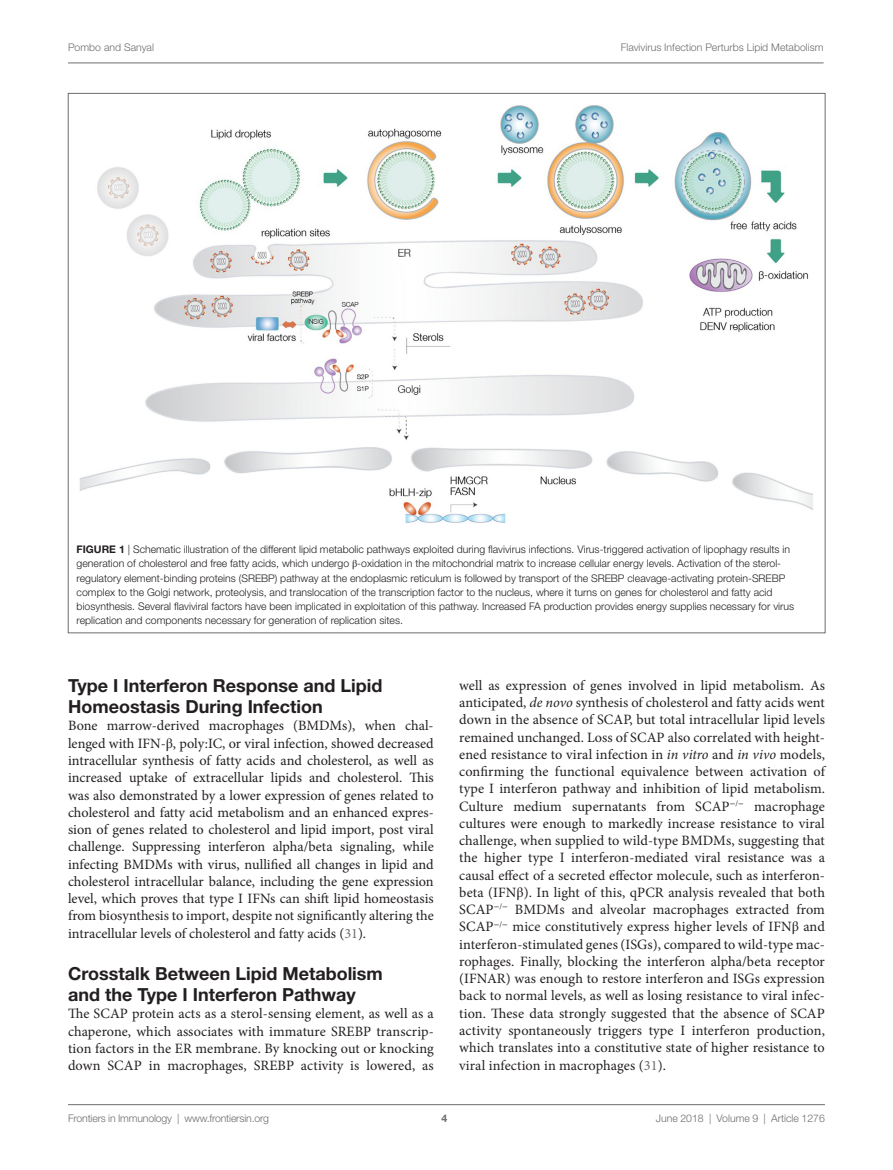
<style>
.page{position:relative;width:893px;height:1170px;background:#fff}
.page>*{position:absolute;margin:0;border:0;box-sizing:border-box;transform-origin:0 0}
.t1{font:700 18px/21px "Helvetica Neue LT Std";color:#231f20}
.t2{font:14.25px/17.2px "Minion Pro";letter-spacing:.005em;color:#231f20;text-align:justify}
.t3{font:300 10.5px/14.2px "Helvetica Neue LT Std";color:#231f20}
.t4{font:300 10.5px "Helvetica Neue LT Std";color:#6c6d70}
.t5{font:700 10.5px "Helvetica Neue LT Std";color:#231f20}
.t6{font:700 10.5px "Helvetica Neue LT Std";color:#6c6d70}
.s1{font-weight:700}
.s2{font-family:"STIX General";font-weight:400}
.s3{font-family:"STIX General"}
.s4{color:#6c6d70}
.s5{font-style:italic}
</style>
<div class="page">
<img style="left:79px;top:105px;width:734px;height:418px">
<hr style="left:68px;top:63px;width:756px;height:1px;background:#6c6d70">
<hr style="left:68px;top:1104px;width:757px;height:1px;background:#6c6d70">
<p class="t4" style="left:68px;top:41px;width:87px">Pombo and Sanyal</p>
<p class="t4" style="left:621px;top:41px;width:204px">Flavivirus Infection Perturbs Lipid Metabolism</p>
<p class="t3" style="left:77px;top:542px;width:719px;text-indent:33px"><span class="s1">e 1</span> | Schematic illustration of the different lipid metabolic pathways exploited during flavivirus infections. Virus-triggered activation of lipophagy results in generation of cholesterol and free fatty acids, which undergo <span class="s2">β</span>-oxidation in the mitochondrial matrix to increase cellular energy levels. Activation of the sterol&shy;regulatory element-binding proteins (SREBP) pathway at the endoplasmic reticulum is followed by transport of the SREBP cleavage-activating protein-SREBP complex to the Golgi network, proteolysis, and translocation of the transcription factor to the nucleus, where it turns on genes for cholesterol and fatty acid biosynthesis. Several flaviviral factors have been implicated in exploitation of this pathway. Increased FA production provides energy supplies necessary for virus replication and components necessary for generation of replication sites.</p>
<p class="t5" style="left:77px;top:543px;width:18px">Figur</p>
<p class="t1" style="left:68px;top:674px;width:316px">Type I Interferon Response and Lipid<br>Homeostasis During Infection</p>
<p class="t2" style="left:68px;top:717px;width:367px">Bone marrow-derived macrophages (BMDMs), when chal&shy;lenged with IFN-<span class="s3">β</span>, poly:IC, or viral infection, showed decreased intracellular synthesis of fatty acids and cholesterol, as well as increased uptake of extracellular lipids and cholesterol. This was also demonstrated by a lower expression of genes related to cholesterol and fatty acid metabolism and an enhanced expres&shy;sion of genes related to cholesterol and lipid import, post viral challenge. Suppressing interferon alpha/beta signaling, while infecting BMDMs with virus, nullified all changes in lipid and cholesterol intracellular balance, including the gene expression level, which proves that type I IFNs can shift lipid homeostasis from biosynthesis to import, despite not significantly altering the intracellular levels of cholesterol and fatty acids (<span class="s4">31</span>).</p>
<p class="t1" style="left:68px;top:962px;width:316px">Crosstalk Between Lipid Metabolism and the Type I Interferon Pathway</p>
<p class="t2" style="left:68px;top:1005px;width:367px">The SCAP protein acts as a sterol-sensing element, as well as a chaperone, which associates with immature SREBP transcrip&shy;tion factors in the ER membrane. By knocking out or knocking down SCAP in macrophages, SREBP activity is lowered, as</p>
<p class="t2" style="left:459px;top:676px;width:367px">well as expression of genes involved in lipid metabolism. As anticipated, <span class="s5">de novo</span> synthesis of cholesterol and fatty acids went down in the absence of SCAP, but total intracellular lipid levels remained unchanged. Loss of SCAP also correlated with height&shy;ened resistance to viral infection in <span class="s5">in vitro</span> and <span class="s5">in vivo</span> models, confirming the functional equivalence between activation of type I interferon pathway and inhibition of lipid metabolism.<br>Culture medium supernatants from SCAP<sup>−</sup><sup>/</sup><sup>−</sup> macrophage cultures were enough to markedly increase resistance to viral challenge, when supplied to wild-type BMDMs, suggesting that the higher type I interferon-mediated viral resistance was a causal effect of a secreted effector molecule, such as interferon&shy;beta (IFN<span class="s3">β</span>). In light of this, qPCR analysis revealed that both SCAP<sup>−</sup><sup>/</sup><sup>−</sup> BMDMs and alveolar macrophages extracted from SCAP<sup>−</sup><sup>/</sup><sup>−</sup> mice constitutively express higher levels of IFN<span class="s3">β</span> and interferon-stimulated genes (ISGs), compared to wild-type mac&shy;rophages. Finally, blocking the interferon alpha/beta receptor (IFNAR) was enough to restore interferon and ISGs expression back to normal levels, as well as losing resistance to viral infec&shy;tion. These data strongly suggested that the absence of SCAP activity spontaneously triggers type I interferon production, which translates into a constitutive state of higher resistance to viral infection in macrophages (<span class="s4">31</span>).</p>
<p class="t4" style="left:68px;top:1111px;width:203px">Frontiers in Immunology | www.frontiersin.org</p>
<p class="t4" style="left:656px;top:1111px;width:171px">June 2018 | Volume 9 | Article 1276</p>
<p class="t6" style="left:441px;top:1111px;width:7px">4</p>
</div>
